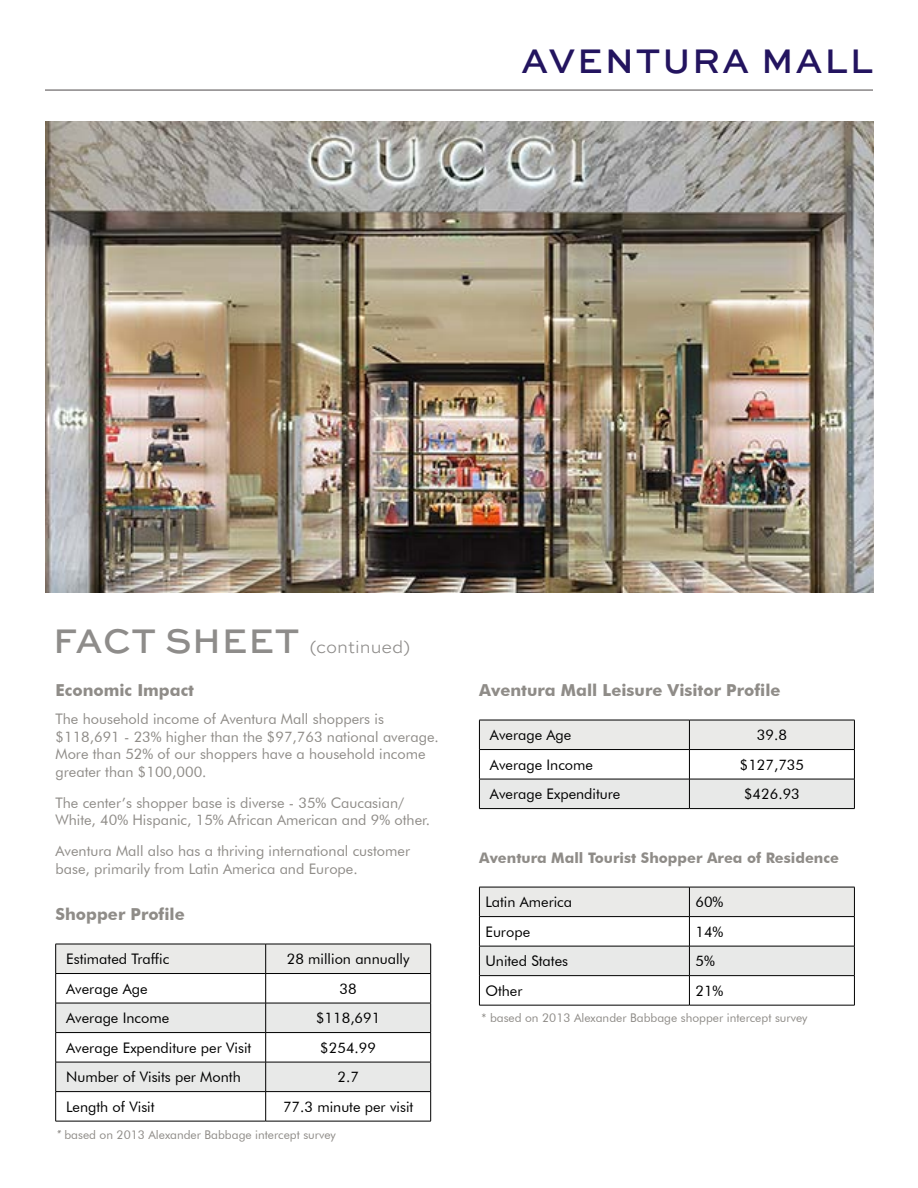
<style>
.page{position:relative;width:918px;height:1188px;background:#fff}
.page>*{position:absolute;margin:0;border:0;box-sizing:border-box;transform-origin:0 0}
.t1{font:500 36px "Sweet Sans Pro";letter-spacing:.05em;color:#23145f}
.t2{font:300 18px "Sweet Sans Pro";color:#8e8c8a}
.t3{font:700 16.5px "Futura BT";color:#8f8c88}
.t4{font:14.55px/17.4px "Futura BT";color:#8f8c88}
.t5{font:14.55px "Futura BT";color:#000}
.t6{font:700 14.55px "Futura BT";color:#8f8c88}
.t7{font:12px "Futura BT";color:#8f8c88}
.s1{font-weight:500;font-size:36px}
.s2{font-family:"Avian";font-style:italic}
</style>
<div class="page">
<svg style="left:55px;top:944px;width:376px;height:177px"></svg>
<hr style="left:56px;top:1121px;width:210px;height:1px;background:#000">
<hr style="left:266px;top:1121px;width:165px;height:1px;background:#000">
<svg style="left:479px;top:720px;width:376px;height:89px"></svg>
<hr style="left:689px;top:779px;width:166px;height:1px;background:#000">
<svg style="left:479px;top:887px;width:376px;height:118px"></svg>
<hr style="left:479px;top:1005px;width:210px;height:1px;background:#000">
<hr style="left:689px;top:1005px;width:166px;height:1px;background:#000">
<img style="left:45px;top:121px;width:829px;height:471px">
<hr style="left:45px;top:90px;width:828px;height:1px;background:#4d494a">
<h1 class="t1" style="left:521px;top:34px;width:353px">AVENTURA MALL</h1>
<p class="t2" style="left:53px;top:634px;width:359px"><span class="s1">FACT SHEET</span> (continued)</p>
<p class="t3" style="left:56px;top:680px;width:140px">Economic Impact</p>
<p class="t4" style="left:56px;top:710px;width:385px">The household income of Aventura Mall shoppers is $118,691 - 23% higher than the $97,763 national average.<br>More than 52% of our shoppers have a household income greater than $100,000.</p>
<p class="t4" style="left:56px;top:794px;width:376px">The center’s shopper base is diverse - 35% Caucasian/<br>White, 40% Hispanic, 15% African American and 9% other.</p>
<p class="t4" style="left:56px;top:842px;width:356px">Aventura Mall also has a thriving international customer base, primarily from Latin America and Europe.</p>
<p class="t3" style="left:56px;top:904px;width:131px">Shopper Profile</p>
<p class="t5" style="left:66px;top:950px;width:105px">Estimated Traffic</p>
<p class="t5" style="left:287px;top:950px;width:124px">28 million annually</p>
<p class="t5" style="left:66px;top:980px;width:83px">Average Age</p>
<p class="t5" style="left:340px;top:980px;width:19px">38</p>
<p class="t5" style="left:66px;top:1009px;width:105px">Average Income</p>
<p class="t5" style="left:316px;top:1009px;width:66px">$118,691</p>
<p class="t5" style="left:66px;top:1039px;width:187px">Average Expenditure per Visit</p>
<p class="t5" style="left:320px;top:1039px;width:57px">$254.99</p>
<p class="t5" style="left:66px;top:1068px;width:176px">Number of Visits per Month</p>
<p class="t5" style="left:337px;top:1068px;width:23px">2.7</p>
<p class="t5" style="left:66px;top:1098px;width:90px">Length of Visit</p>
<p class="t5" style="left:283px;top:1098px;width:132px">77.3 minute per visit</p>
<p class="t7" style="left:56px;top:1127px;width:282px"><span class="s2">*</span> based on 2013 Alexander Babbage intercept survey</p>
<p class="t3" style="left:479px;top:680px;width:303px">Aventura Mall Leisure Visitor Profile</p>
<p class="t5" style="left:490px;top:726px;width:83px">Average Age</p>
<p class="t5" style="left:757px;top:726px;width:32px">39.8</p>
<p class="t5" style="left:490px;top:756px;width:105px">Average Income</p>
<p class="t5" style="left:740px;top:756px;width:66px">$127,735</p>
<p class="t5" style="left:490px;top:785px;width:132px">Average Expenditure</p>
<p class="t5" style="left:744px;top:785px;width:57px">$426.93</p>
<p class="t6" style="left:479px;top:849px;width:361px">Aventura Mall Tourist Shopper Area of Residence</p>
<p class="t5" style="left:485px;top:893px;width:88px">Latin America</p>
<p class="t5" style="left:695px;top:893px;width:29px">60%</p>
<p class="t5" style="left:485px;top:923px;width:46px">Europe</p>
<p class="t5" style="left:695px;top:923px;width:29px">14%</p>
<p class="t5" style="left:485px;top:952px;width:84px">United States</p>
<p class="t5" style="left:695px;top:952px;width:21px">5%</p>
<p class="t5" style="left:485px;top:982px;width:39px">Other</p>
<p class="t5" style="left:695px;top:982px;width:29px">21%</p>
<p class="t7" style="left:482px;top:1010px;width:328px">* based on 2013 Alexander Babbage shopper intercept survey</p>
</div>
